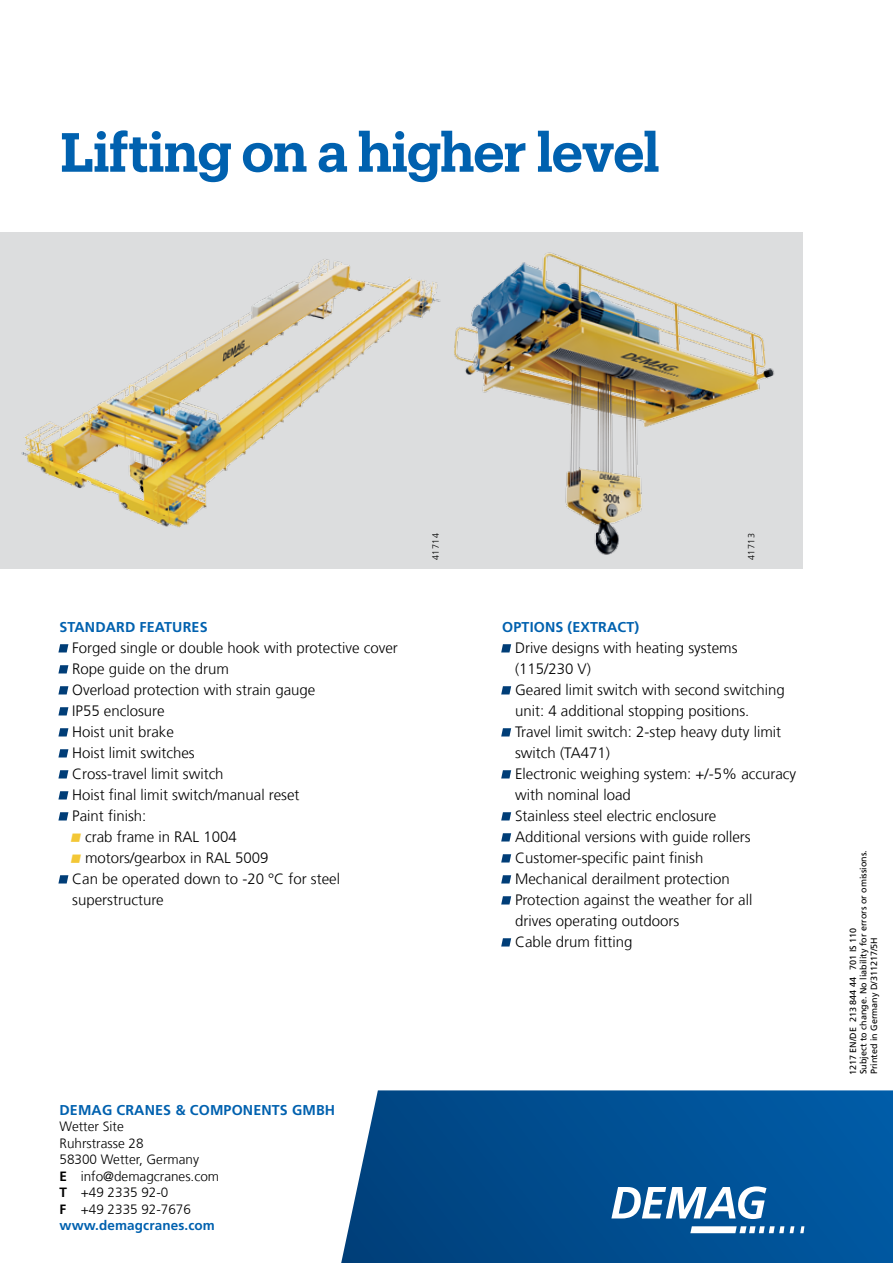
<style>
.page{position:relative;width:893px;height:1263px;background:#fff}
.page>*{position:absolute;margin:0;border:0;box-sizing:border-box;transform-origin:0 0}
.t1{font:600 54px "Produkt";letter-spacing:-.02em;color:#0061af}
.t2{font:300 15px/21px "Frutiger LT Com";color:#000}
.t3{font:700 14.25px "Frutiger LT Com";letter-spacing:.01em;color:#0061af}
.t4{font:300 13.5px/16.5px "Frutiger LT Com";color:#000}
.t5{font:9px/10.5px "Frutiger LT Com";color:#000}
.t6{font:300 9px "Frutiger LT Com";letter-spacing:.05em;color:#000}
.s1{color:#fff}
.s2{color:#f3c736}
.s3{font-weight:700}
.s4{font-weight:700;color:#0061af}
</style>
<div class="page">
<img style="left:0;top:241px;width:361px;height:326px">
<img style="left:361px;top:235px;width:442px;height:334px">
<svg style="left:341px;top:1090px;width:552px;height:173px;background:#095595"></svg>
<svg style="left:611px;top:1186px;width:155px;height:33px"></svg>
<svg style="left:690px;top:1226px;width:94px;height:7px"></svg>
<svg style="left:790px;top:1226px;width:4px;height:7px"></svg>
<svg style="left:800px;top:1226px;width:4px;height:7px"></svg>
<h1 class="t1" style="left:60px;top:114px;width:600px">Lifting on a higher level</h1>
<p class="t3" style="left:60px;top:618px;width:150px">STANDARD FEATURES</p>
<p class="t2" style="left:60px;top:637px;width:340px"><span class="s1">•</span> Forged single or double hook with protective cover</p>
<p class="t2" style="left:60px;top:658px;width:171px"><span class="s1">•</span> Rope guide on the drum</p>
<p class="t2" style="left:60px;top:679px;width:257px"><span class="s1">•</span> Overload protection with strain gauge</p>
<p class="t2" style="left:60px;top:700px;width:107px"><span class="s1">•</span> IP55 enclosure</p>
<p class="t2" style="left:60px;top:721px;width:116px"><span class="s1">•</span> Hoist unit brake</p>
<p class="t2" style="left:60px;top:742px;width:137px"><span class="s1">•</span> Hoist limit switches</p>
<p class="t2" style="left:60px;top:763px;width:166px"><span class="s1">•</span> Cross-travel limit switch</p>
<p class="t2" style="left:60px;top:784px;width:241px"><span class="s1">•</span> Hoist final limit switch/manual reset</p>
<p class="t2" style="left:60px;top:805px;width:88px"><span class="s1">•</span> Paint finish:</p>
<p class="t2" style="left:72px;top:826px;width:166px"><span class="s2">•</span> crab frame in RAL 1004</p>
<p class="t2" style="left:72px;top:847px;width:198px"><span class="s2">•</span> motors/gearbox in RAL 5009</p>
<p class="t2" style="left:72px;top:868px;width:269px;text-indent:-13px"><span class="s1">•</span> Can be operated down to -20 °C for steel superstructure</p>
<p class="t6" style="left:430px;top:560px;width:28px;rotate:-90deg">41714</p>
<p class="t6" style="left:746px;top:560px;width:28px;rotate:-90deg">41713</p>
<p class="t3" style="left:502px;top:618px;width:29px">OPTIONS</p>
<p class="t3" style="left:568px;top:618px;width:33px">(EXTRACT</p>
<p class="t3" style="left:634px;top:618px;width:6px">)</p>
<p class="t2" style="left:515px;top:637px;width:224px;text-indent:-13px"><span class="s1">•</span> Drive designs with heating systems (115/230 V)</p>
<p class="t2" style="left:515px;top:679px;width:271px;text-indent:-13px"><span class="s1">•</span> Geared limit switch with second switching unit: 4 additional stopping positions.</p>
<p class="t2" style="left:515px;top:721px;width:268px;text-indent:-13px"><span class="s1">•</span> Travel limit switch: 2-step heavy duty limit switch (TA471)</p>
<p class="t2" style="left:515px;top:763px;width:283px;text-indent:-13px"><span class="s1">•</span> Electronic weighing system: +/-5% accuracy with nominal load</p>
<p class="t2" style="left:502px;top:805px;width:216px"><span class="s1">•</span> Stainless steel electric enclosure</p>
<p class="t2" style="left:502px;top:826px;width:250px"><span class="s1">•</span> Additional versions with guide rollers</p>
<p class="t2" style="left:502px;top:847px;width:203px"><span class="s1">•</span> Customer-specific paint finish</p>
<p class="t2" style="left:502px;top:868px;width:229px"><span class="s1">•</span> Mechanical derailment protection</p>
<p class="t2" style="left:515px;top:889px;width:239px;text-indent:-13px"><span class="s1">•</span> Protection against the weather for all drives operating outdoors</p>
<p class="t2" style="left:502px;top:931px;width:132px"><span class="s1">•</span> Cable drum fitting</p>
<p class="t3" style="left:60px;top:1101px;width:275px">DEMAG CRANES &amp; COMPONENTS GMBH</p>
<p class="t4" style="left:60px;top:1118px;width:161px">Wetter Site<br>Ruhrstrasse 28<br>58300 Wetter, Germany<br><span class="s3">E</span> info@demagcranes.com<br><span class="s3">T</span> +49 2335 92-0<br><span class="s3">F</span> +49 2335 92-7676<br><span class="s4">WWW.DEMAGCRANES.COM</span></p>
<p class="t5" style="left:848px;top:1075px;width:227px;rotate:-90deg">1217 EN/DE 213 844 44 701 IS 110<br>Subject to change. No liability for errors or omissions.<br>Printed in Germany D/311217/5H</p>
</div>
